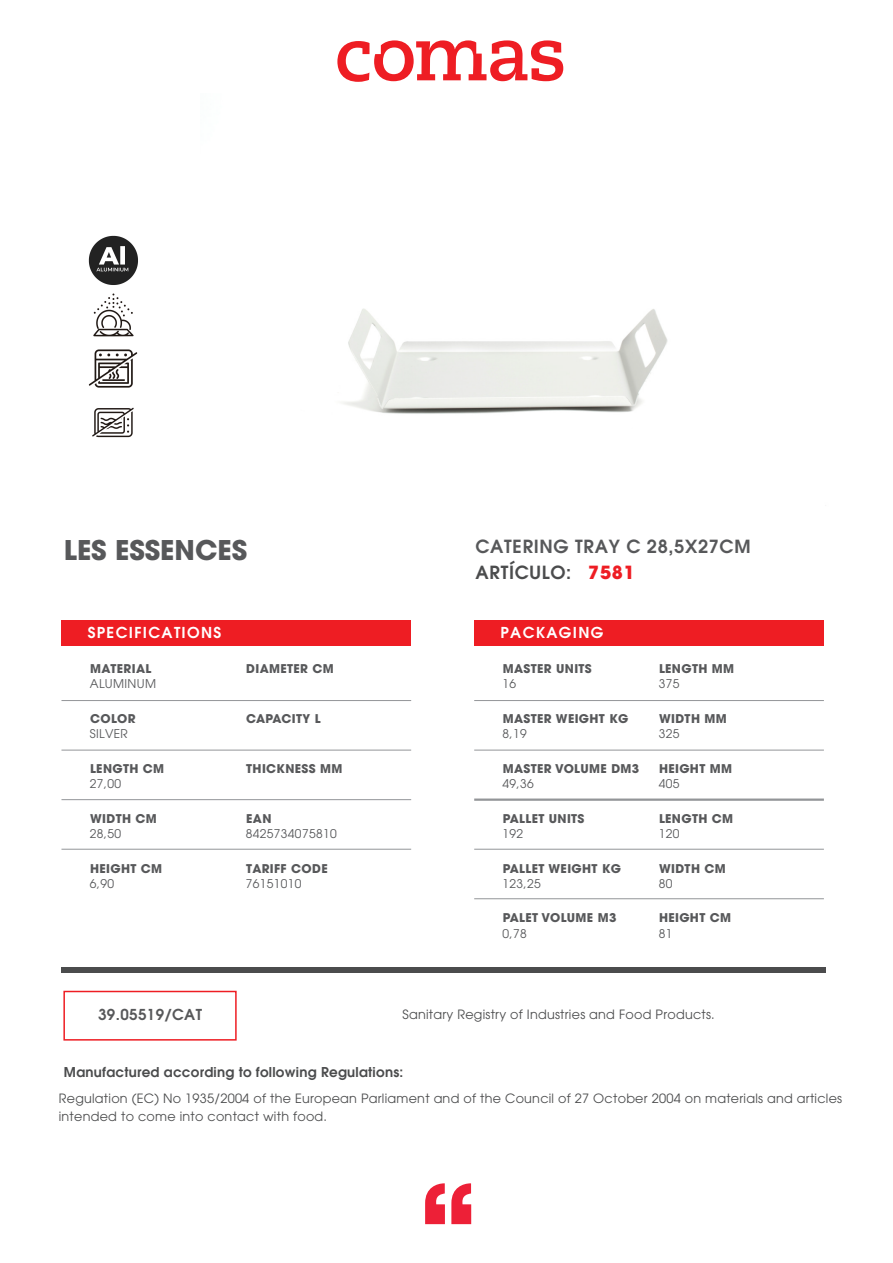
<style>
.page{position:relative;width:893px;height:1263px;background:#fff}
.page>*{position:absolute;margin:0;border:0;box-sizing:border-box;transform-origin:0 0}
.t1{font:700 27px "Avant Garde";color:#57585a}
.t2{font:600 18px/25.7px "Avant Garde";letter-spacing:.04em;color:#57585a}
.t3{font:600 15px "Avant Garde";letter-spacing:.09em;color:#fff}
.t4{font:600 15px "Avant Garde";letter-spacing:.03em;color:#57585a}
.t5{font:600 13.5px "Avant Garde";letter-spacing:.02em;color:#4b4c4d}
.t6{font:12.75px/18px "Avant Garde";letter-spacing:.02em;color:#4b4c4d}
.t7{font:700 12px "Avant Garde";letter-spacing:.03em;color:#57585a}
.t8{font:12px "Avant Garde";letter-spacing:.03em;color:#57585a}
.s1{color:#4b4c4d}
.s2{font-weight:700;color:#ee1d23}
</style>
<div class="page">
<svg style="left:425px;top:1183px;width:20px;height:41px"></svg>
<svg style="left:451px;top:1183px;width:20px;height:41px"></svg>
<svg style="left:337px;top:40px;width:226px;height:42px"></svg>
<div style="left:61px;top:620px;width:350px;height:25px;background:#ee1d23"></div>
<div style="left:61px;top:967px;width:765px;height:6px;background:#4b4c4d"></div>
<hr style="left:61px;top:700px;width:350px;height:1px;background:#939598">
<hr style="left:61px;top:750px;width:350px;height:1px;background:#939598">
<hr style="left:61px;top:799px;width:350px;height:1px;background:#939598">
<hr style="left:61px;top:849px;width:350px;height:1px;background:#939598">
<div style="left:474px;top:620px;width:350px;height:25px;background:#ee1d23"></div>
<hr style="left:474px;top:700px;width:350px;height:1px;background:#939598">
<hr style="left:474px;top:750px;width:350px;height:1px;background:#939598">
<hr style="left:474px;top:798px;width:350px;height:3px;background:#939598">
<hr style="left:474px;top:849px;width:350px;height:1px;background:#939598">
<hr style="left:474px;top:898px;width:350px;height:1px;background:#939598">
<div style="left:63px;top:991px;width:174px;height:49px;border:2px solid #ee1d23"></div>
<img style="left:88px;top:235px;width:50px;height:203px">
<img style="left:343px;top:308px;width:325px;height:106px">
<h1 class="t1" style="left:64px;top:532px;width:185px">LES ESSENCES</h1>
<h2 class="t2" style="left:475px;top:533px;width:277px">CATERING TRAY C 28,5X27CM<br><span class="s1">ARTÍCULO:</span> <span class="s2">7581</span></h2>
<p class="t3" style="left:88px;top:623px;width:135px">SPECIFICATIONS</p>
<p class="t7" style="left:90px;top:661px;width:63px">MATERIAL</p>
<p class="t7" style="left:246px;top:661px;width:89px">DIAMETER CM</p>
<p class="t3" style="left:500px;top:623px;width:104px">PACKAGING</p>
<p class="t7" style="left:503px;top:661px;width:91px">MASTER UNITS</p>
<p class="t7" style="left:659px;top:661px;width:77px">LENGTH MM</p>
<p class="t8" style="left:90px;top:677px;width:68px">ALUMINUM</p>
<p class="t8" style="left:502px;top:677px;width:15px">16</p>
<p class="t8" style="left:659px;top:677px;width:22px">375</p>
<p class="t7" style="left:90px;top:711px;width:47px">COLOR</p>
<p class="t7" style="left:246px;top:711px;width:76px">CAPACITY L</p>
<p class="t7" style="left:503px;top:711px;width:127px">MASTER WEIGHT KG</p>
<p class="t7" style="left:659px;top:711px;width:69px">WIDTH MM</p>
<p class="t8" style="left:90px;top:727px;width:40px">SILVER</p>
<p class="t8" style="left:502px;top:727px;width:26px">8,19</p>
<p class="t8" style="left:659px;top:727px;width:22px">325</p>
<p class="t7" style="left:90px;top:761px;width:76px">LENGTH CM</p>
<p class="t7" style="left:246px;top:761px;width:98px">THICKNESS MM</p>
<p class="t7" style="left:503px;top:761px;width:138px">MASTER VOLUME DM3</p>
<p class="t7" style="left:659px;top:761px;width:75px">HEIGHT MM</p>
<p class="t8" style="left:90px;top:777px;width:33px">27,00</p>
<p class="t8" style="left:90px;top:826px;width:33px">28,50</p>
<p class="t8" style="left:90px;top:876px;width:26px">6,90</p>
<p class="t7" style="left:90px;top:810px;width:68px">WIDTH CM</p>
<p class="t7" style="left:90px;top:860px;width:74px">HEIGHT CM</p>
<p class="t7" style="left:246px;top:810px;width:27px">EAN</p>
<p class="t8" style="left:246px;top:826px;width:92px">8425734075810</p>
<p class="t7" style="left:246px;top:860px;width:83px">TARIFF CODE</p>
<p class="t8" style="left:246px;top:876px;width:57px">76151010</p>
<p class="t8" style="left:502px;top:777px;width:33px">49,36</p>
<p class="t8" style="left:502px;top:826px;width:22px">192</p>
<p class="t7" style="left:503px;top:810px;width:83px">PALLET UNITS</p>
<p class="t8" style="left:659px;top:777px;width:22px">405</p>
<p class="t7" style="left:659px;top:810px;width:76px">LENGTH CM</p>
<p class="t8" style="left:659px;top:826px;width:22px">120</p>
<p class="t7" style="left:503px;top:860px;width:120px">PALLET WEIGHT KG</p>
<p class="t7" style="left:659px;top:860px;width:68px">WIDTH CM</p>
<p class="t8" style="left:502px;top:876px;width:40px">123,25</p>
<p class="t8" style="left:502px;top:926px;width:26px">0,78</p>
<p class="t7" style="left:503px;top:910px;width:115px">PALET VOLUME M3</p>
<p class="t8" style="left:659px;top:876px;width:15px">80</p>
<p class="t7" style="left:659px;top:910px;width:74px">HEIGHT CM</p>
<p class="t8" style="left:659px;top:926px;width:15px">81</p>
<p class="t4" style="left:98px;top:1005px;width:105px">39.05519/CAT</p>
<p class="t6" style="left:402px;top:1006px;width:314px">Sanitary Registry of Industries and Food Products.</p>
<p class="t5" style="left:64px;top:1063px;width:341px">Manufactured according to following Regulations:</p>
<p class="t6" style="left:59px;top:1090px;width:785px">Regulation (EC) No 1935/2004 of the European Parliament and of the Council of 27 October 2004 on materials and articles intended to come into contact with food.</p>
</div>
